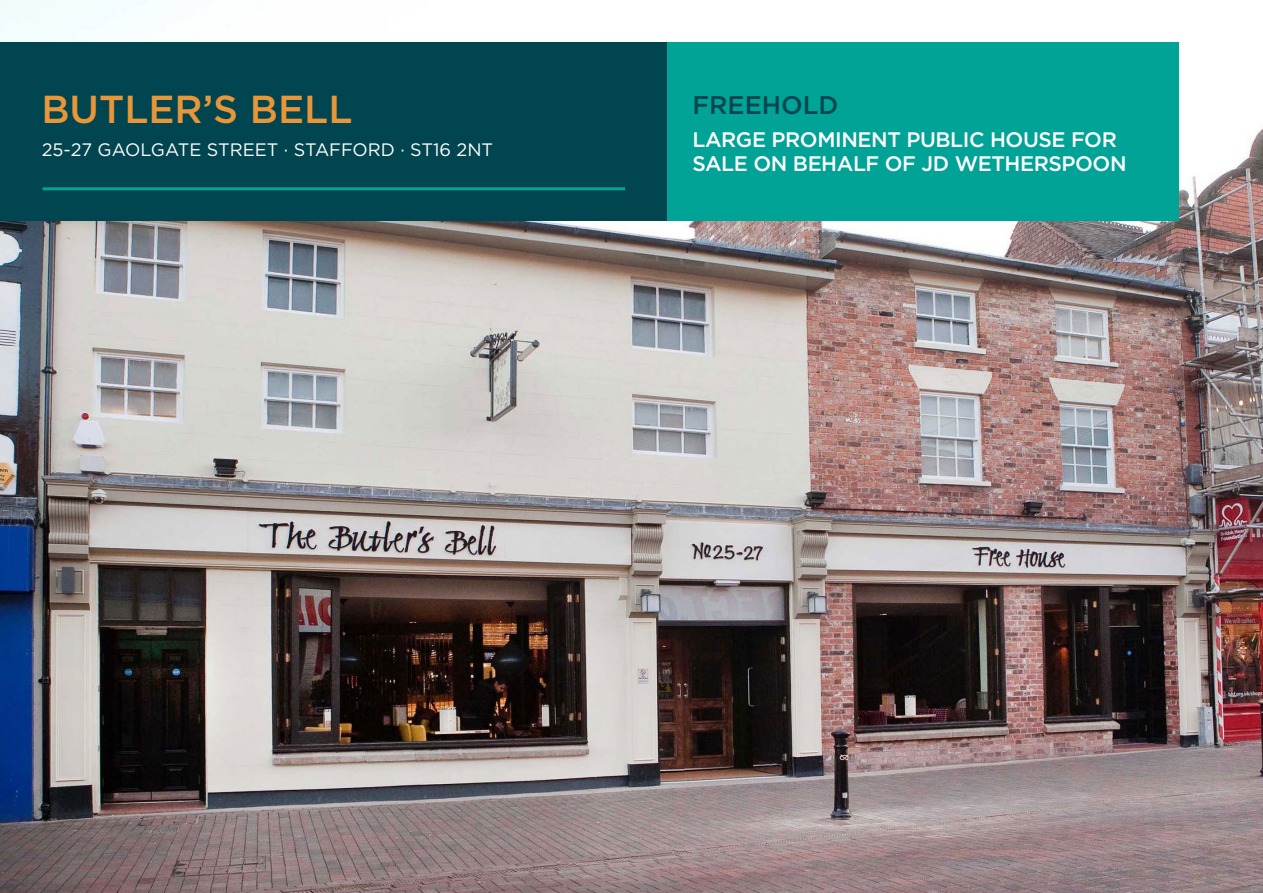
<style>
.page{position:relative;width:1263px;height:893px;background:#fff}
.page>*{position:absolute;margin:0;border:0;box-sizing:border-box;transform-origin:0 0}
.t1{font:500 39px "Gotham";color:#e89638}
.t2{font:500 25.5px "Gotham";color:#00454f}
.t3{font:500 21px/24px "Gotham";letter-spacing:-.02em;color:#fff}
.t4{font:18px "Gotham";color:#fff}
</style>
<div class="page">
<img style="left:0;top:0;width:1263px;height:893px">
<div style="left:0;top:43px;width:667px;height:178px;background:#00454f"></div>
<div style="left:667px;top:43px;width:511px;height:178px;background:#00a396"></div>
<hr style="left:43px;top:187px;width:582px;height:3px;background:#00a396">
<h1 class="t1" style="left:41px;top:87px;width:313px">BUTLER’S BELL</h1>
<p class="t2" style="left:692px;top:91px;width:148px">FREEHOLD</p>
<p class="t3" style="left:692px;top:127px;width:436px">LARGE PROMINENT PUBLIC HOUSE FOR<br>SALE ON BEHALF OF JD WETHERSPOON</p>
<p class="t4" style="left:42px;top:140px;width:453px">25-27 GAOLGATE STREET · STAFFORD · ST16 2NT</p>
</div>
